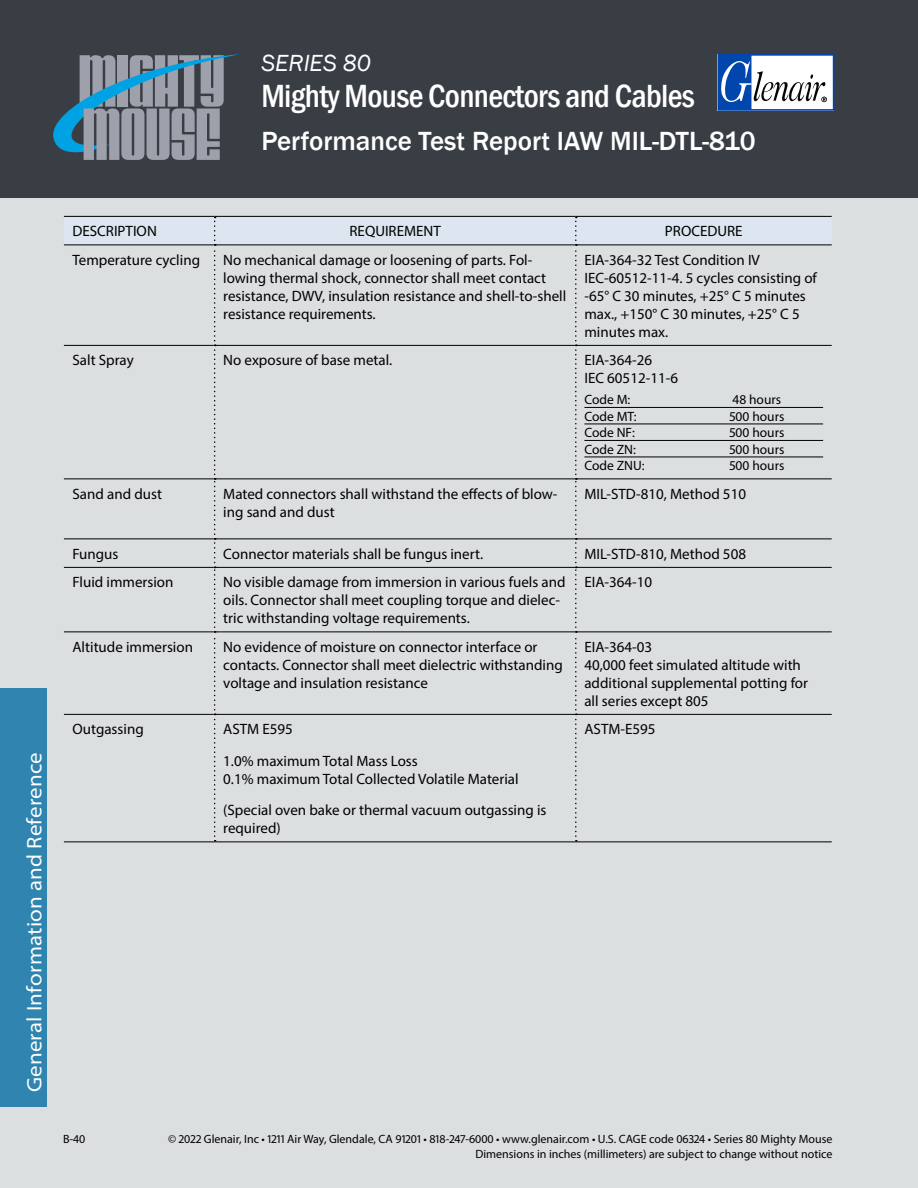
<style>
.page{position:relative;width:918px;height:1188px;background:#fff}
.page>*{position:absolute;margin:0;border:0;box-sizing:border-box;transform-origin:0 0}
.t1{font:500 condensed 33px "Franklin Gothic";letter-spacing:-.02em;color:#fff}
.t2{font:500 27px "Franklin Gothic";color:#fff}
.t3{font:italic 24px "Franklin Gothic";color:#fff}
.t4{font:semi-expanded 21px "Myriad Pro";letter-spacing:.01em;color:#fff}
.t5{font:15px/18px "Myriad Pro";color:#000}
.t6{font:13.5px "Myriad Pro";color:#000}
.t7{font:12px/15px "Myriad Pro";color:#000;text-align:right}
</style>
<div class="page">
<div style="left:0;top:0;width:917px;height:1188px;background:#dcdfe0"></div>
<div style="left:0;top:688px;width:47px;height:418px;background:#3085b0"></div>
<div style="left:0;top:0;width:918px;height:198px;background:#393e45"></div>
<svg style="left:717px;top:54px;width:117px;height:57px;background:#a0b5d3"></svg>
<svg style="left:53px;top:54px;width:187px;height:106px"></svg>
<hr style="left:64px;top:842px;width:151px;height:1px;background:#000">
<hr style="left:215px;top:842px;width:361px;height:1px;background:#000">
<hr style="left:576px;top:842px;width:256px;height:1px;background:#000">
<svg style="left:64px;top:216px;width:768px;height:626px"></svg>
<hr style="left:584px;top:407px;width:239px;height:1px;background:#000">
<hr style="left:584px;top:424px;width:239px;height:1px;background:#000">
<hr style="left:584px;top:440px;width:239px;height:1px;background:#000">
<hr style="left:584px;top:457px;width:239px;height:1px;background:#000">
<h3 class="t3" style="left:261px;top:48px;width:111px">SERIES 80</h3>
<h1 class="t1" style="left:261px;top:74px;width:435px">Mighty Mouse Connectors and Cables</h1>
<h2 class="t2" style="left:261px;top:125px;width:496px">Performance Test Report IAW MIL-DTL-810</h2>
<h3 class="t4" style="left:21px;top:1092px;width:341px;rotate:-90deg">General Information and Reference</h3>
<p class="t5" style="left:73px;top:222px;width:86px">DESCRIPTION</p>
<p class="t5" style="left:350px;top:222px;width:93px">REQUIREMENT</p>
<p class="t5" style="left:665px;top:222px;width:79px">PROCEDURE</p>
<p class="t5" style="left:73px;top:250px;width:129px">Temperature cycling</p>
<p class="t5" style="left:223px;top:250px;width:345px">No mechanical damage or loosening of parts. Fol&shy;lowing thermal shock, connector shall meet contact resistance, DWV, insulation resistance and shell-to-shell resistance requirements.</p>
<p class="t5" style="left:584px;top:250px;width:234px">EIA-364-32 Test Condition IV<br>IEC-60512-11-4. 5 cycles consisting of -65° C 30 minutes, +25° C 5 minutes max., +150° C 30 minutes, +25° C 5 minutes max.</p>
<p class="t5" style="left:73px;top:351px;width:63px">Salt Spray</p>
<p class="t5" style="left:223px;top:351px;width:171px">No exposure of base metal.</p>
<p class="t5" style="left:584px;top:351px;width:95px">EIA-364-26<br>IEC 60512-11-6</p>
<p class="t6" style="left:584px;top:391px;width:47px">Code M:</p>
<p class="t6" style="left:733px;top:391px;width:50px">48 hours</p>
<p class="t6" style="left:584px;top:408px;width:54px">Code MT:</p>
<p class="t6" style="left:729px;top:408px;width:57px">500 hours</p>
<p class="t6" style="left:584px;top:424px;width:52px">Code NF:</p>
<p class="t6" style="left:729px;top:424px;width:57px">500 hours</p>
<p class="t6" style="left:584px;top:441px;width:53px">Code ZN:</p>
<p class="t6" style="left:729px;top:441px;width:57px">500 hours</p>
<p class="t6" style="left:584px;top:457px;width:62px">Code ZNU:</p>
<p class="t6" style="left:729px;top:457px;width:57px">500 hours</p>
<p class="t5" style="left:73px;top:484px;width:91px">Sand and dust</p>
<p class="t5" style="left:223px;top:484px;width:336px">Mated connectors shall withstand the effects of blow&shy;ing sand and dust</p>
<p class="t5" style="left:584px;top:484px;width:163px">MIL-STD-810, Method 510</p>
<p class="t5" style="left:73px;top:544px;width:47px">Fungus</p>
<p class="t5" style="left:223px;top:544px;width:261px">Connector materials shall be fungus inert.</p>
<p class="t5" style="left:584px;top:544px;width:163px">MIL-STD-810, Method 508</p>
<p class="t5" style="left:73px;top:573px;width:102px">Fluid immersion</p>
<p class="t5" style="left:223px;top:573px;width:344px">No visible damage from immersion in various fuels and oils. Connector shall meet coupling torque and dielec&shy;tric withstanding voltage requirements.</p>
<p class="t5" style="left:584px;top:573px;width:69px">EIA-364-10</p>
<p class="t5" style="left:73px;top:637px;width:122px">Altitude immersion</p>
<p class="t5" style="left:223px;top:637px;width:341px">No evidence of moisture on connector interface or contacts. Connector shall meet dielectric withstanding voltage and insulation resistance</p>
<p class="t5" style="left:584px;top:637px;width:225px">EIA-364-03<br>40,000 feet simulated altitude with additional supplemental potting for all series except 805</p>
<p class="t5" style="left:73px;top:720px;width:73px">Outgassing</p>
<p class="t5" style="left:223px;top:713px;width:196px;line-height:31.5px">ASTM E595<br>1.0% maximum Total Mass Loss</p>
<p class="t5" style="left:223px;top:763px;width:325px;line-height:31.5px">0.1% maximum Total Collected Volatile Material (Special oven bake or thermal vacuum outgassing is</p>
<p class="t5" style="left:223px;top:819px;width:59px">required)</p>
<p class="t5" style="left:584px;top:720px;width:73px">ASTM-E595</p>
<p class="t7" style="left:63px;top:1131px;width:24px">B-40</p>
<p class="t7" style="left:168px;top:1131px;width:666px">© 2022 Glenair, Inc • 1211 Air Way, Glendale, CA 91201 • 818-247-6000 • www.glenair.com • U.S. CAGE code 06324 • Series 80 Mighty Mouse<br>Dimensions in inches (millimeters) are subject to change without notice</p>
</div>
